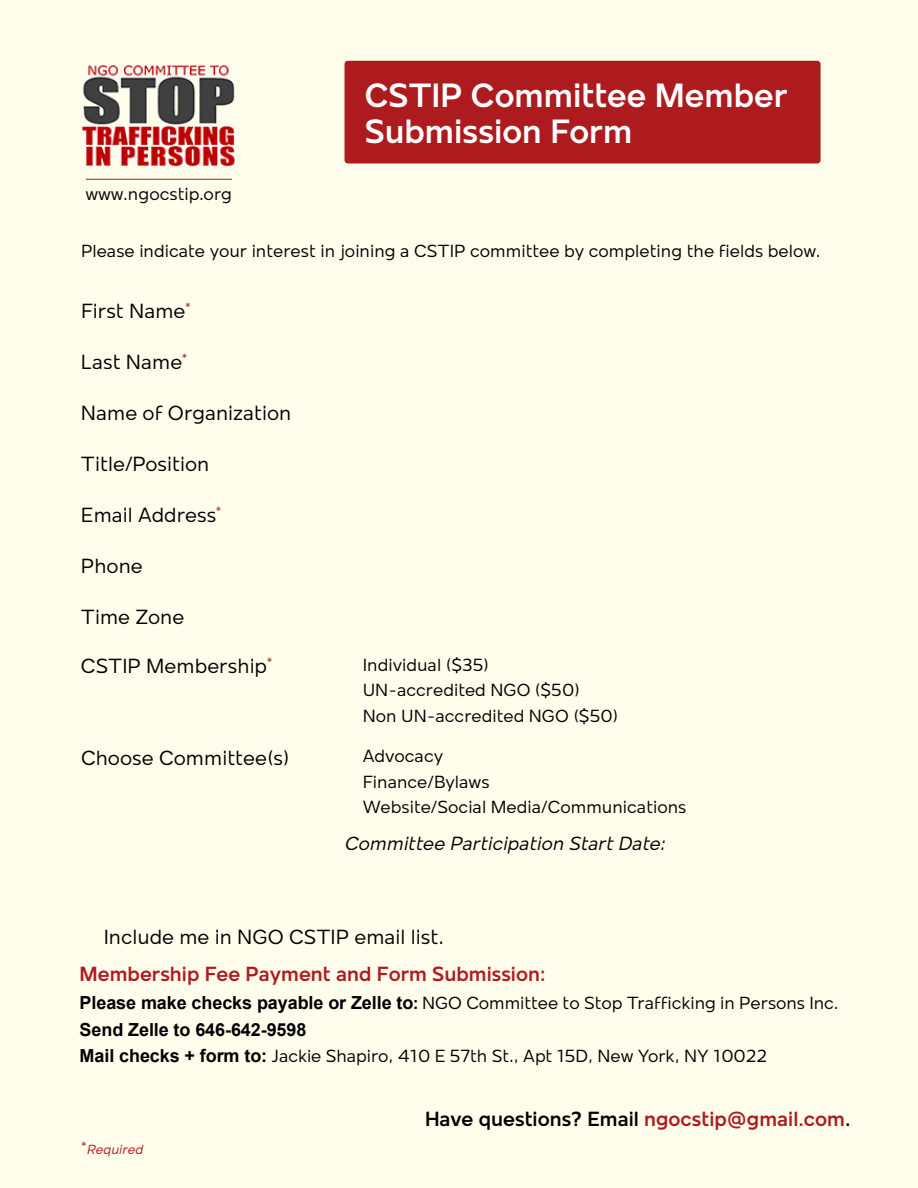
<style>
.page{position:relative;width:918px;height:1188px;background:#fffdec}
.page>*{position:absolute;margin:0;border:0;box-sizing:border-box;transform-origin:0 0}
.t1{font:600 34.5px/36px "Mollen";color:#fff}
.t2{font:21px "Mollen";color:#000}
.t3{font:600 21px "Mollen";color:#ae1b1f}
.t4{font:600 21px "Mollen";color:#000}
.t5{font:italic 19.5px "Mollen";color:#000}
.t6{font:18px/25.5px "Mollen";color:#000}
.t7{font:700 18px "Arial";letter-spacing:-.005em;color:#000}
.t8{font:italic 13.5px "Mollen";color:#ae1b1f}
.s1{font-family:"Arial";font-weight:700}
.s2{font-weight:700}
.s3{color:#ae1b1f}
</style>
<div class="page">
<div style="left:345px;top:61px;width:476px;height:103px;background:#ae1b1f;border-radius:3px"></div>
<img style="left:82px;top:64px;width:155px;height:103px">
<hr style="left:86px;top:179px;width:146px;height:1px;background:#ae1b1f">
<p class="t6" style="left:85px;top:181px;width:148px">www.ngocstip.org</p>
<h1 class="t1" style="left:365px;top:77px;width:424px">CSTIP Committee Member<br>Submission Form</h1>
<p class="t6" style="left:81px;top:237px;width:741px">Please indicate your interest in joining a CSTIP committee by completing the fields below.</p>
<p class="t2" style="left:81px;top:299px;width:111px">First Name<sup>*</sup></p>
<p class="t2" style="left:81px;top:350px;width:108px">Last Name<sup>*</sup></p>
<p class="t2" style="left:81px;top:401px;width:212px">Name of Organization</p>
<p class="t2" style="left:81px;top:452px;width:130px">Title/Position</p>
<p class="t2" style="left:81px;top:503px;width:142px">Email Address<sup>*</sup></p>
<p class="t2" style="left:81px;top:554px;width:63px">Phone</p>
<p class="t2" style="left:81px;top:605px;width:105px">Time Zone</p>
<p class="t2" style="left:81px;top:654px;width:193px">CSTIP Membership<sup>*</sup></p>
<p class="t6" style="left:363px;top:652px;width:257px">Individual ($35)<br>UN-accredited NGO ($50)<br>Non UN-accredited NGO ($50)</p>
<p class="t2" style="left:81px;top:746px;width:210px">Choose Committee(s)</p>
<p class="t6" style="left:363px;top:743px;width:325px">Advocacy<br>Finance/Bylaws<br>Website/Social Media/Communications</p>
<p class="t5" style="left:344px;top:833px;width:322px">Committee Participation Start Date:</p>
<p class="t2" style="left:104px;top:925px;width:342px">Include me in NGO CSTIP email list.</p>
<p class="t3" style="left:80px;top:962px;width:467px">Membership Fee Payment and Form Submission:</p>
<p class="t6" style="left:80px;top:990px;width:761px"><span class="s1">Please make checks payable or Zelle to</span><span class="s2">:</span> NGO Committee to Stop Trafficking in Persons Inc.</p>
<p class="t7" style="left:80px;top:1017px;width:228px">Send Zelle to 646-642-9598</p>
<p class="t6" style="left:80px;top:1042px;width:689px"><span class="s1">Mail checks + form to:</span> Jackie Shapiro, 410 E 57th St., Apt 15D, New York, NY 10022</p>
<p class="t8" style="left:81px;top:1142px;width:63px"><sup>*</sup>Required</p>
<p class="t4" style="left:425px;top:1107px;width:427px">Have questions? Email <span class="s3">ngocstip@gmail.com</span>.</p>
</div>
